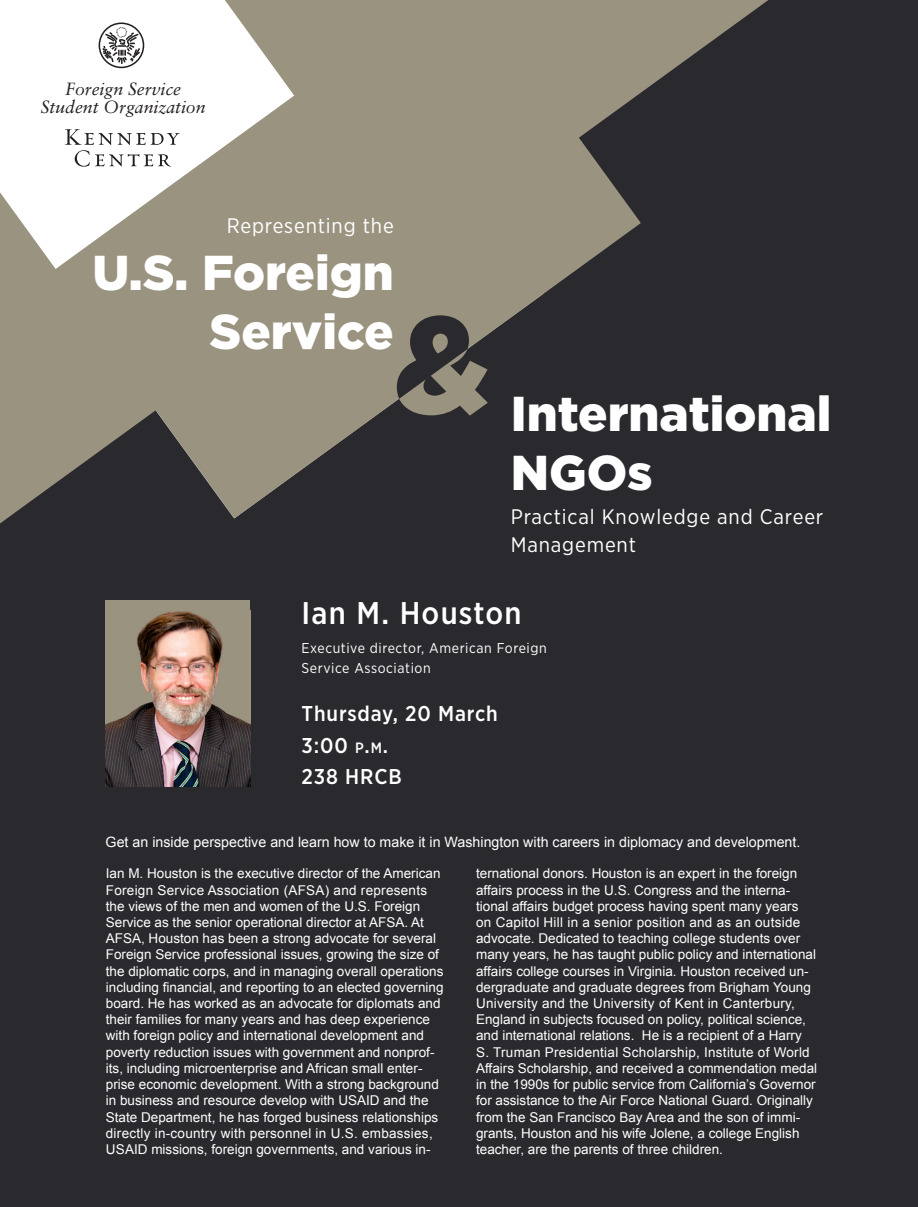
<style>
.page{position:relative;width:918px;height:1207px;background:#fff}
.page>*{position:absolute;margin:0;border:0;box-sizing:border-box;transform-origin:0 0}
.t1{font:900 48.9px/58.7px "Gotham";color:#fff;text-align:right}
.t2{font:500 31.35px "Gotham Narrow";letter-spacing:.04em;color:#fff}
.t3{font:500 21.3px/31.3px "Gotham Narrow";letter-spacing:.04em;color:#fff}
.t4{font:21px/28.5px "Gotham Narrow";letter-spacing:.04em;color:#fff}
.t5{font:italic 17.7px/18.5px "Sabon";color:#231f20;text-align:center}
.t6{font:14.25px "Arial";color:#fff}
.t7{font:14.25px/20px "Gotham Narrow";letter-spacing:.04em;color:#fff}
.t8{font:13.5px/16.2px "Arial";color:#fff}
.s1{font-size:15px}
.s2{font-style:inherit}
</style>
<div class="page">
<svg style="left:641px;top:0;width:277px;height:206px;background:#353336"></svg>
<div style="left:435px;top:206px;width:483px;height:402px;background:#2a292e"></div>
<svg style="left:98px;top:0;width:543px;height:518px;background:#8c877b"></svg>
<div style="left:435px;top:608px;width:483px;height:599px;background:#2a292e"></div>
<svg style="left:0;top:408px;width:435px;height:413px;background:#353336"></svg>
<svg style="left:0;top:192px;width:157px;height:331px;background:#928d81"></svg>
<div style="left:0;top:821px;width:603px;height:386px;background:#2a292e"></div>
<svg style="left:65px;top:129px;width:115px;height:38px"></svg>
<div style="left:99px;top:22px;width:45px;height:46px;border:2px solid #231f20;border-radius:50%"></div>
<div style="left:0;top:1111px;width:60px;height:96px;background:#2a292e"></div>
<div style="left:106px;top:600px;width:144px;height:186px;background:#9a9380"></div>
<img style="left:106px;top:611px;width:144px;height:175px">
<svg style="left:397px;top:315px;width:91px;height:100px;background:#625e57"></svg>
<svg style="left:101px;top:27px;width:41px;height:37px"></svg>
<p class="t5" style="left:41px;top:79px;width:166px">Foreign Service<br>Student Organization</p>
<p class="t4" style="left:227px;top:211px;width:169px">Representing the</p>
<p class="t1" style="left:93px;top:242px;width:303px">U.S. Foreign<br>Service</p>
<p class="t1" style="left:511px;top:383px;width:322px;text-align:left">International<br>NGOs</p>
<p class="t4" style="left:511px;top:501px;width:314px">Practical Knowledge and Career<br>Management</p>
<p class="t2" style="left:302px;top:593px;width:222px">Ian M. Houston</p>
<p class="t7" style="left:302px;top:637px;width:247px">Executive director, American Foreign<br>Service Association</p>
<p class="t3" style="left:302px;top:697px;width:198px">Thursday, 20 March<br>3:00 <span class="s1">p</span><span class="s2">.</span><span class="s1">m</span><span class="s2">.<br></span>238 HRCB</p>
<p class="t6" style="left:106px;top:832px;width:696px">Get an inside perspective and learn how to make it in Washington with careers in diplomacy and development.</p>
<p class="t8" style="left:106px;top:865px;width:339px">Ian M. Houston is the executive director of the American Foreign Service Association (AFSA) and represents the views of the men and women of the U.S. Foreign Service as the senior operational director at AFSA. At AFSA, Houston has been a strong advocate for several Foreign Service professional issues, growing the size of the diplomatic corps, and in managing overall operations including financial, and reporting to an elected governing board. He has worked as an advocate for diplomats and their families for many years and has deep experience with foreign policy and international development and poverty reduction issues with government and nonprof&shy;its, including microenterprise and African small enter&shy;prise economic development. With a strong background in business and resource develop with USAID and the State Department, he has forged business relationships directly in-country with personnel in U.S. embassies, USAID missions, foreign governments, and various in-</p>
<p class="t8" style="left:476px;top:865px;width:343px">ternational donors. Houston is an expert in the foreign affairs process in the U.S. Congress and the interna&shy;tional affairs budget process having spent many years<br>on Capitol Hill in a senior position and as an outside advocate. Dedicated to teaching college students over many years, he has taught public policy and international affairs college courses in Virginia. Houston received un&shy;dergraduate and graduate degrees from Brigham Young University and the University of Kent in Canterbury, England in subjects focused on policy, political science, and international relations. He is a recipient of a Harry S. Truman Presidential Scholarship, Institute of World Affairs Scholarship, and received a commendation medal in the 1990s for public service from California’s Governor for assistance to the Air Force National Guard. Originally from the San Francisco Bay Area and the son of immi&shy;grants, Houston and his wife Jolene, a college English teacher, are the parents of three children.</p>
</div>
